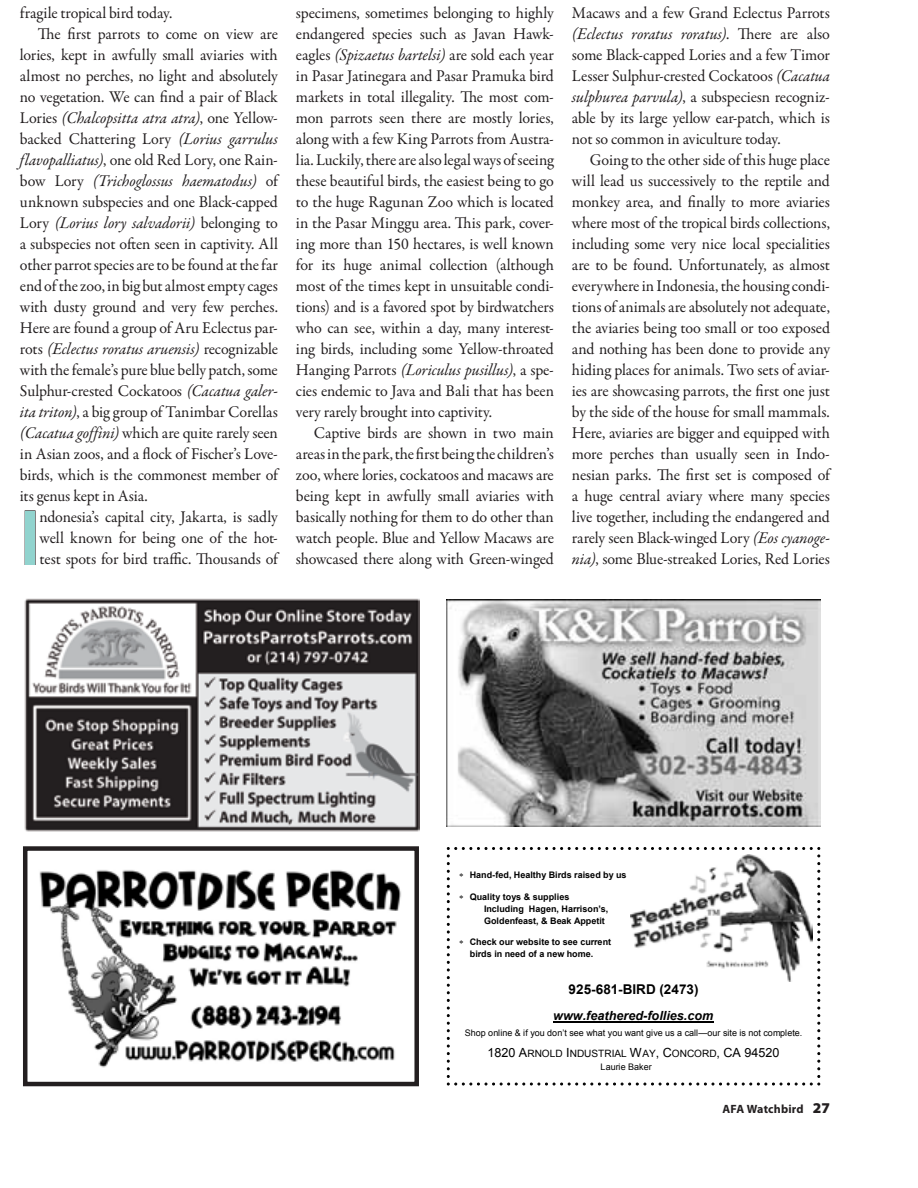
<style>
.page{position:relative;width:918px;height:1188px;background:#fff}
.page>*{position:absolute;margin:0;border:0;box-sizing:border-box;transform-origin:0 0}
.t1{font:600 78.75px "Myriad Pro";color:#91d3ce}
.t2{font:16.5px/21px "Garamond Premr Pro";letter-spacing:-.01em;color:#231f20;text-align:justify}
.t3{font:italic 16.5px "Garamond Premr Pro";letter-spacing:-.005em;color:#231f20}
.t4{font:700 13.5px "Arial";color:#000}
.t5{font:italic 700 12.6px "Arial";color:#000}
.t6{font:700 12px "Myriad Pro";letter-spacing:.01em;color:#231f20}
.t7{font:10.05px "Arial";letter-spacing:-.005em;color:#000}
.t8{font:700 9px/12px "Arial";letter-spacing:.005em;color:#000}
.t9{font:9px "Arial";letter-spacing:.005em;color:#000}
.s1{font-style:normal}
.s2{font-style:italic}
.s3{font-size:12.6px}
.s4{font-weight:900;font-size:15px}
</style>
<div class="page">
<img style="left:446px;top:599px;width:374px;height:227px">
<img style="left:24px;top:598px;width:395px;height:234px">
<svg style="left:553px;top:854px;width:260px;height:169px"></svg>
<svg style="left:455px;top:847px;width:9px;height:3px"></svg>
<svg style="left:470px;top:847px;width:32px;height:3px"></svg>
<svg style="left:508px;top:847px;width:9px;height:3px"></svg>
<svg style="left:523px;top:847px;width:47px;height:3px"></svg>
<svg style="left:576px;top:847px;width:9px;height:3px"></svg>
<svg style="left:591px;top:847px;width:47px;height:3px"></svg>
<svg style="left:644px;top:847px;width:32px;height:3px"></svg>
<svg style="left:682px;top:847px;width:9px;height:3px"></svg>
<svg style="left:697px;top:847px;width:47px;height:3px"></svg>
<svg style="left:750px;top:847px;width:47px;height:3px"></svg>
<svg style="left:803px;top:847px;width:9px;height:3px"></svg>
<svg style="left:447px;top:847px;width:2px;height:25px"></svg>
<svg style="left:447px;top:878px;width:2px;height:32px"></svg>
<svg style="left:447px;top:916px;width:2px;height:32px"></svg>
<svg style="left:447px;top:954px;width:2px;height:32px"></svg>
<svg style="left:447px;top:992px;width:2px;height:32px"></svg>
<svg style="left:447px;top:1030px;width:2px;height:32px"></svg>
<svg style="left:818px;top:847px;width:2px;height:25px"></svg>
<svg style="left:818px;top:878px;width:2px;height:32px"></svg>
<svg style="left:818px;top:916px;width:2px;height:32px"></svg>
<svg style="left:818px;top:954px;width:2px;height:32px"></svg>
<svg style="left:818px;top:992px;width:2px;height:32px"></svg>
<svg style="left:818px;top:1030px;width:2px;height:32px"></svg>
<svg style="left:447px;top:1068px;width:2px;height:17px"></svg>
<svg style="left:455px;top:1083px;width:9px;height:2px"></svg>
<svg style="left:470px;top:1083px;width:32px;height:2px"></svg>
<svg style="left:508px;top:1083px;width:9px;height:2px"></svg>
<svg style="left:523px;top:1083px;width:47px;height:2px"></svg>
<svg style="left:576px;top:1083px;width:9px;height:2px"></svg>
<svg style="left:591px;top:1083px;width:47px;height:2px"></svg>
<svg style="left:644px;top:1083px;width:32px;height:2px"></svg>
<svg style="left:682px;top:1083px;width:9px;height:2px"></svg>
<svg style="left:697px;top:1083px;width:47px;height:2px"></svg>
<svg style="left:750px;top:1083px;width:47px;height:2px"></svg>
<svg style="left:803px;top:1083px;width:9px;height:2px"></svg>
<svg style="left:818px;top:1068px;width:2px;height:17px"></svg>
<img style="left:39px;top:870px;width:362px;height:198px">
<div style="left:23px;top:846px;width:396px;height:240px;border:4px solid #231f20"></div>
<div style="left:25px;top:510px;width:11px;height:55px;border:2px solid #231f20"></div>
<p class="t2" style="left:20px;top:3px;width:154px">fragile tropical bird today.</p>
<p class="t2" style="left:38px;top:24px;width:241px">The first parrots to come on view are</p>
<p class="t2" style="left:20px;top:45px;width:259px">lories, kept in awfully small aviaries with</p>
<p class="t2" style="left:20px;top:66px;width:259px">almost no perches, no light and absolutely</p>
<p class="t2" style="left:20px;top:87px;width:259px">no vegetation. We can find a pair of Black</p>
<p class="t3" style="left:20px;top:108px;width:260px"><span class="s1">Lories</span> (Chalcopsitta atra atra)<span class="s1">, one Yellow-</span></p>
<p class="t2" style="left:20px;top:129px;width:259px">backed Chattering Lory <span class="s2">(Lorius garrulus</span></p>
<p class="t2" style="left:20px;top:150px;width:260px"><span class="s2">flavopalliatus)</span>, one old Red Lory, one Rain-</p>
<p class="t3" style="left:20px;top:171px;width:260px"><span class="s1">bow Lory</span> (Trichoglossus haematodus) <span class="s1">of</span></p>
<p class="t2" style="left:20px;top:192px;width:259px">unknown subspecies and one Black-capped</p>
<p class="t3" style="left:20px;top:213px;width:259px"><span class="s1">Lory</span> (Lorius lory salvadorii) <span class="s1">belonging to</span></p>
<p class="t2" style="left:20px;top:234px;width:259px">a subspecies not often seen in captivity. All</p>
<p class="t2" style="left:20px;top:255px;width:259px">other parrot species are to be found at the far</p>
<p class="t2" style="left:20px;top:276px;width:260px">end of the zoo, in big but almost empty cages</p>
<p class="t2" style="left:20px;top:297px;width:259px">with dusty ground and very few perches.</p>
<p class="t2" style="left:20px;top:318px;width:260px">Here are found a group of Aru Eclectus par-</p>
<p class="t3" style="left:20px;top:339px;width:259px"><span class="s1">rots</span> (Eclectus roratus aruensis) <span class="s1">recognizable</span></p>
<p class="t2" style="left:20px;top:360px;width:259px">with the female’s pure blue belly patch, some</p>
<p class="t2" style="left:20px;top:381px;width:260px">Sulphur-crested Cockatoos <span class="s2">(Cacatua galer-</span></p>
<p class="t2" style="left:20px;top:402px;width:259px"><span class="s2">ita triton)</span>, a big group of Tanimbar Corellas</p>
<p class="t2" style="left:20px;top:423px;width:260px"><span class="s2">(Cacatua goffini)</span> which are quite rarely seen</p>
<p class="t2" style="left:20px;top:444px;width:260px">in Asian zoos, and a flock of Fischer’s Love-</p>
<p class="t2" style="left:20px;top:465px;width:259px">birds, which is the commonest member of</p>
<p class="t2" style="left:20px;top:486px;width:129px">its genus kept in Asia.</p>
<h1 class="t1" style="left:20px;top:494px;width:22px">I</h1>
<p class="t2" style="left:40px;top:507px;width:240px">ndonesia’s capital city, Jakarta, is sadly well known for being one of the hot&shy;test spots for bird traffic. Thousands of</p>
<p class="t2" style="left:296px;top:3px;width:260px">specimens, sometimes belonging to highly endangered species such as Javan Hawk&shy;eagles <span class="s2">(Spizaetus bartelsi)</span> are sold each year in Pasar Jatinegara and Pasar Pramuka bird markets in total illegality. The most com&shy;mon parrots seen there are mostly lories, along with a few King Parrots from Austra&shy;lia. Luckily, there are also legal ways of seeing these beautiful birds, the easiest being to go to the huge Ragunan Zoo which is located in the Pasar Minggu area. This park, cover&shy;ing more than 150 hectares, is well known for its huge animal collection (although most of the times kept in unsuitable condi&shy;tions) and is a favored spot by birdwatchers who can see, within a day, many interest&shy;ing birds, including some Yellow-throated Hanging Parrots <span class="s2">(Loriculus pusillus)</span>, a spe&shy;cies endemic to Java and Bali that has been very rarely brought into captivity.</p>
<p class="t2" style="left:296px;top:423px;width:260px;text-indent:18px">Captive birds are shown in two main areas in the park, the first being the children’s zoo, where lories, cockatoos and macaws are being kept in awfully small aviaries with basically nothing for them to do other than watch people. Blue and Yellow Macaws are showcased there along with Green-winged</p>
<p class="t2" style="left:572px;top:3px;width:260px">Macaws and a few Grand Eclectus Parrots <span class="s2">(Eclectus roratus roratus)</span>. There are also some Black-capped Lories and a few Timor Lesser Sulphur-crested Cockatoos <span class="s2">(Cacatua sulphurea parvula)</span>, a subspeciesn recogniz&shy;able by its large yellow ear-patch, which is not so common in aviculture today.</p>
<p class="t2" style="left:572px;top:150px;width:260px;text-indent:18px">Going to the other side of this huge place will lead us successively to the reptile and monkey area, and finally to more aviaries where most of the tropical birds collections, including some very nice local specialities are to be found. Unfortunately, as almost everywhere in Indonesia, the housing condi&shy;tions of animals are absolutely not adequate, the aviaries being too small or too exposed and nothing has been done to provide any hiding places for animals. Two sets of aviar&shy;ies are showcasing parrots, the first one just by the side of the house for small mammals.<br>Here, aviaries are bigger and equipped with more perches than usually seen in Indo&shy;nesian parks. The first set is composed of a huge central aviary where many species live together, including the endangered and rarely seen Black-winged Lory <span class="s2">(Eos cyanoge&shy;nia)</span>, some Blue-streaked Lories, Red Lories</p>
<p class="t8" style="left:470px;top:869px;width:158px">Hand-fed, Healthy Birds raised by us</p>
<p class="t8" style="left:484px;top:891px;width:126px;text-indent:-14px">Quality toys &amp; supplies<br>Including Hagen, Harrison’s,<br>Goldenfeast, &amp; Beak Appetit</p>
<p class="t8" style="left:470px;top:936px;width:143px">Check our website to see current birds in need of a new home.</p>
<p class="t4" style="left:569px;top:980px;width:131px">925-681-BIRD (2473)</p>
<p class="t5" style="left:553px;top:1007px;width:162px">www.feathered-follies.com</p>
<p class="t9" style="left:465px;top:1027px;width:339px">Shop online &amp; if you don’t see what you want give us a call—our site is not complete.</p>
<p class="t7" style="left:487px;top:1046px;width:294px"><span class="s3">1820 A</span>RNOLD <span class="s3">I</span>NDUSTRIAL <span class="s3">W</span>AY<span class="s3">, C</span>ONCORD<span class="s3">, CA 94520</span></p>
<p class="t9" style="left:601px;top:1061px;width:53px">Laurie Baker</p>
<p class="t6" style="left:723px;top:1103px;width:109px">AFA Watchbird <span class="s4">27</span></p>
</div>
